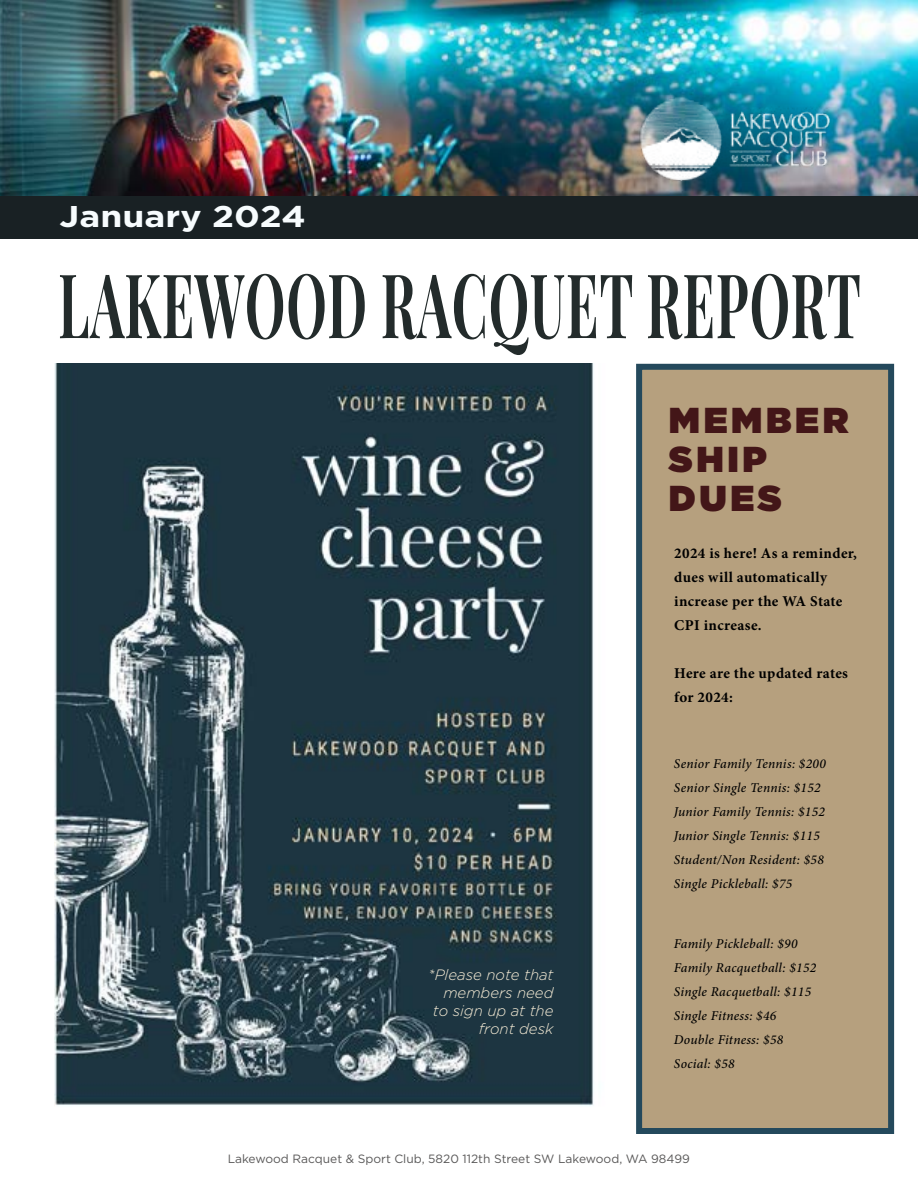
<style>
.page{position:relative;width:918px;height:1188px;background:#fff}
.page>*{position:absolute;margin:0;border:0;box-sizing:border-box;transform-origin:0 0}
.t1{font:700 89.25px "Playfair Display";letter-spacing:.02em;color:#232b2b;scale:.57 1}
.t2{font:900 36px/39px "Gotham";letter-spacing:.1em;color:#431618}
.t3{font:700 30px "Gotham";color:#f7fcfe;scale:1.18 1}
.t4{font:700 15px/24px "Minion Pro";letter-spacing:.025em;color:#000}
.t5{font:italic 300 15px/18px "Gotham";color:#f6ecd6;text-align:right}
.t6{font:italic 500 13.5px/24px "Minion Pro";letter-spacing:.02em;color:#000}
.t7{font:12px "Gotham";color:#595858}
</style>
<div class="page">
<img style="left:0;top:0;width:918px;height:196px">
<img style="left:637px;top:94px;width:196px;height:87px">
<div style="left:0;top:196px;width:918px;height:43px;background:#192124"></div>
<div style="left:636px;top:364px;width:258px;height:770px;background:#b6a07e;border:6px solid #24495c"></div>
<img style="left:54px;top:364px;width:540px;height:742px">
<h3 class="t3" style="left:60px;top:197px;width:210px">January 2024</h3>
<h1 class="t1" style="left:58px;top:235px;width:1410px">LAKEWOOD RACQUET REPORT</h1>
<h2 class="t2" style="left:669px;top:400px;width:181px">MEMBER<br>SHIP<br>DUES</h2>
<p class="t4" style="left:674px;top:541px;width:184px">2024 is here! As a reminder, dues will automatically increase per the WA State<br>CPI increase.</p>
<p class="t4" style="left:674px;top:661px;width:175px">Here are the updated rates for 2024:</p>
<p class="t5" style="left:428px;top:965px;width:127px">*Please note that members need to sign up at the front desk</p>
<p class="t6" style="left:674px;top:752px;width:153px">Senior Family Tennis: $200<br>Senior Single Tennis: $152<br>Junior Family Tennis: $152<br>Junior Single Tennis: $115<br>Student/Non Resident: $58<br>Single Pickleball: $75</p>
<p class="t6" style="left:674px;top:932px;width:144px">Family Pickleball: $90<br>Family Racquetball: $152<br>Single Racquetball: $115<br>Single Fitness: $46<br>Double Fitness: $58<br>Social: $58</p>
<p class="t7" style="left:228px;top:1151px;width:464px">Lakewood Racquet &amp; Sport Club, 5820 112th Street SW Lakewood, WA 98499</p>
</div>
